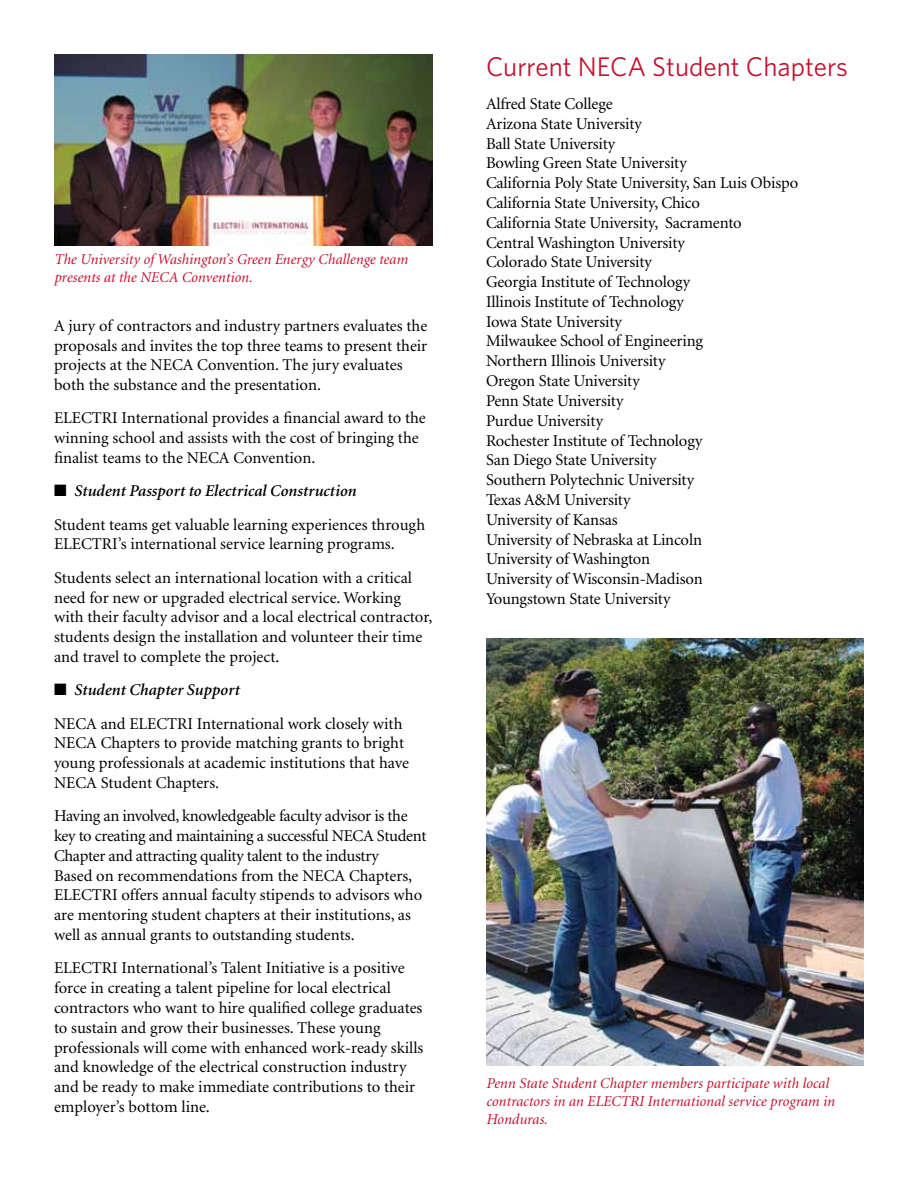
<style>
.page{position:relative;width:918px;height:1188px;background:#fff}
.page>*{position:absolute;margin:0;border:0;box-sizing:border-box;transform-origin:0 0}
.t1{font:27px "Whitney";color:#c41230}
.t2{font:16.5px/19.8px "Minion";letter-spacing:-.005em;color:#000}
.t3{font:italic 15px/18px "Minion";color:#c41230}
.s1{font-weight:600;font-style:italic}
</style>
<div class="page">
<img style="left:54px;top:54px;width:378px;height:191px">
<img style="left:486px;top:638px;width:378px;height:427px">
<p class="t3" style="left:54px;top:251px;width:355px">The University of Washington’s Green Energy Challenge team presents at the NECA Convention.</p>
<p class="t2" style="left:54px;top:316px;width:375px">A jury of contractors and industry partners evaluates the proposals and invites the top three teams to present their projects at the NECA Convention. The jury evaluates both the substance and the presentation.</p>
<p class="t2" style="left:54px;top:409px;width:373px">ELECTRI International provides a financial award to the winning school and assists with the cost of bringing the finalist teams to the NECA Convention.</p>
<p class="t2" style="left:54px;top:475px;width:373px;line-height:33.3px">■ <span class="s1">Student Passport to Electrical Construction<br></span>Student teams get valuable learning experiences through</p>
<p class="t2" style="left:54px;top:528px;width:360px;line-height:33.3px">ELECTRI’s international service learning programs.<br>Students select an international location with a critical</p>
<p class="t2" style="left:54px;top:588px;width:380px">need for new or upgraded electrical service. Working with their faculty advisor and a local electrical contractor, students design the installation and volunteer their time and travel to complete the project.</p>
<p class="t2" style="left:54px;top:674px;width:350px;line-height:33.3px">■ <span class="s1">Student Chapter Support<br></span>NECA and ELECTRI International work closely with</p>
<p class="t2" style="left:54px;top:734px;width:357px">NECA Chapters to provide matching grants to bright young professionals at academic institutions that have<br>NECA Student Chapters.</p>
<p class="t2" style="left:54px;top:807px;width:374px">Having an involved, knowledgeable faculty advisor is the key to creating and maintaining a successful NECA Student Chapter and attracting quality talent to the industry<br>Based on recommendations from the NECA Chapters, ELECTRI offers annual faculty stipends to advisors who are mentoring student chapters at their institutions, as well as annual grants to outstanding students.</p>
<p class="t2" style="left:54px;top:959px;width:371px">ELECTRI International’s Talent Initiative is a positive force in creating a talent pipeline for local electrical contractors who want to hire qualified college graduates to sustain and grow their businesses. These young professionals will come with enhanced work-ready skills and knowledge of the electrical construction industry and be ready to make immediate contributions to their employer’s bottom line.</p>
<h1 class="t1" style="left:486px;top:50px;width:363px">Current NECA Student Chapters</h1>
<p class="t2" style="left:486px;top:94px;width:314px">Alfred State College<br>Arizona State University<br>Ball State University<br>Bowling Green State University<br>California Poly State University, San Luis Obispo<br>California State University, Chico<br>California State University, Sacramento<br>Central Washington University<br>Colorado State University<br>Georgia Institute of Technology<br>Illinois Institute of Technology<br>Iowa State University<br>Milwaukee School of Engineering<br>Northern Illinois University<br>Oregon State University<br>Penn State University<br>Purdue University<br>Rochester Institute of Technology<br>San Diego State University<br>Southern Polytechnic University<br>Texas A&amp;M University<br>University of Kansas<br>University of Nebraska at Lincoln<br>University of Washington<br>University of Wisconsin-Madison<br>Youngstown State University</p>
<p class="t3" style="left:486px;top:1074px;width:350px">Penn State Student Chapter members participate with local contractors in an ELECTRI International service program in<br>Honduras.</p>
</div>
